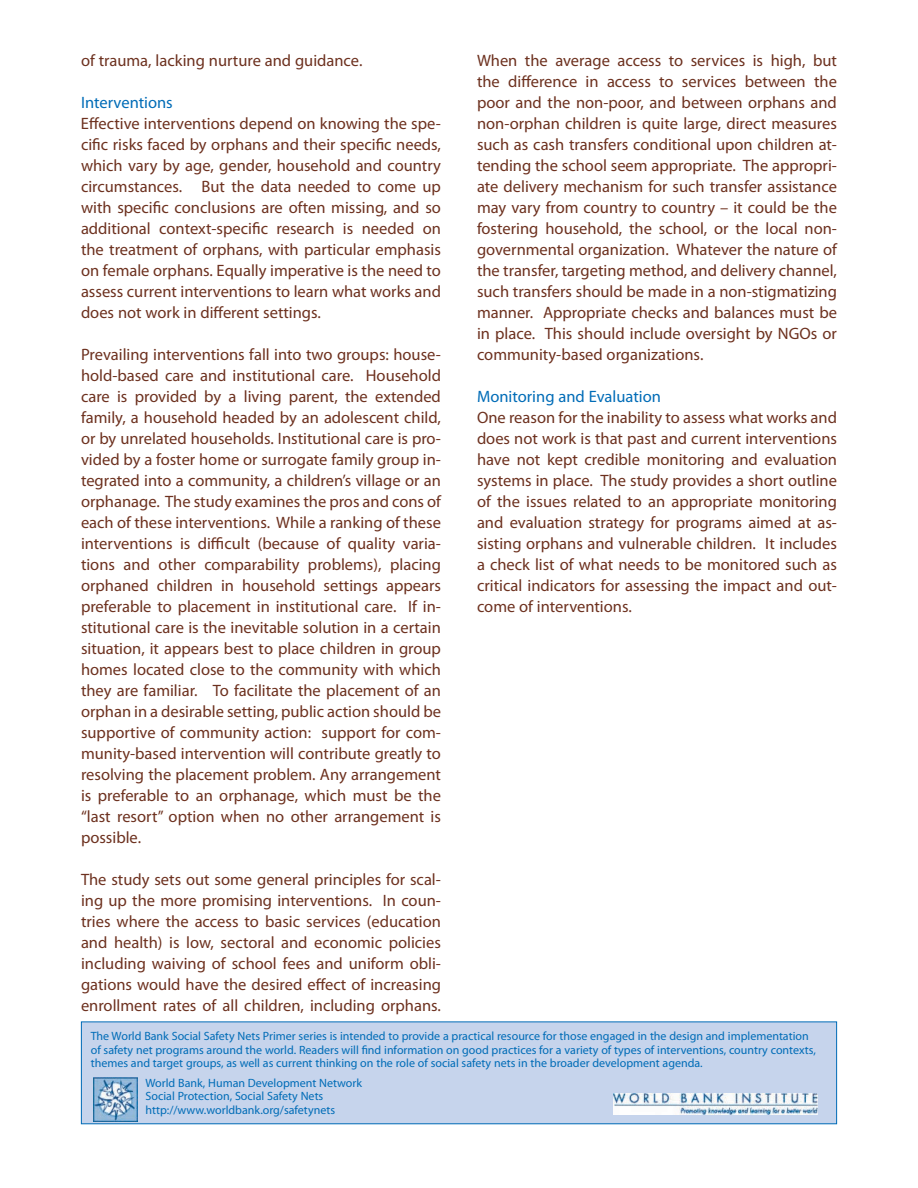
<style>
.page{position:relative;width:918px;height:1188px;background:#fff}
.page>*{position:absolute;margin:0;border:0;box-sizing:border-box;transform-origin:0 0}
.t1{font:16.5px/21px "Adobe Garamond";color:#6d311f;text-align:justify}
.t2{font:16.5px "ITC Officina Serif";color:#006cb7}
.t3{font:16.5px "Arrus BT";color:#6d311f}
.t4{font:12px/13.5px "ITC Officina Serif";color:#006cb7}
</style>
<div class="page">
<div style="left:81px;top:1022px;width:756px;height:102px;background:#c6d4ec"></div>
<div style="left:81px;top:1022px;width:756px;height:102px;border:1px solid #006cb7"></div>
<img style="left:93px;top:1077px;width:45px;height:45px">
<img style="left:614px;top:1094px;width:204px;height:20px">
<p class="t3" style="left:81px;top:52px;width:283px">of trauma, lacking nurture and guidance.</p>
<p class="t2" style="left:81px;top:94px;width:93px">Interventions</p>
<p class="t1" style="left:81px;top:114px;width:362px">Effective interventions depend on knowing the spe&shy;cific risks faced by orphans and their specific needs, which vary by age, gender, household and country circumstances. But the data needed to come up with specific conclusions are often missing, and so additional context-specific research is needed on the treatment of orphans, with particular emphasis on female orphans. Equally imperative is the need to assess current interventions to learn what works and does not work in different settings.</p>
<p class="t1" style="left:81px;top:345px;width:362px">Prevailing interventions fall into two groups: house&shy;hold-based care and institutional care. Household care is provided by a living parent, the extended family, a household headed by an adolescent child, or by unrelated households. Institutional care is pro&shy;vided by a foster home or surrogate family group in&shy;tegrated into a community, a children’s village or an orphanage. The study examines the pros and cons of each of these interventions. While a ranking of these interventions is difficult (because of quality varia&shy;tions and other comparability problems), placing orphaned children in household settings appears preferable to placement in institutional care. If in&shy;stitutional care is the inevitable solution in a certain situation, it appears best to place children in group homes located close to the community with which they are familiar. To facilitate the placement of an orphan in a desirable setting, public action should be supportive of community action: support for com&shy;munity-based intervention will contribute greatly to resolving the placement problem. Any arrangement is preferable to an orphanage, which must be the “last resort” option when no other arrangement is possible.</p>
<p class="t1" style="left:81px;top:870px;width:362px">The study sets out some general principles for scal&shy;ing up the more promising interventions. In coun&shy;tries where the access to basic services (education and health) is low, sectoral and economic policies including waiving of school fees and uniform obli&shy;gations would have the desired effect of increasing enrollment rates of all children, including orphans.</p>
<p class="t1" style="left:477px;top:51px;width:362px">When the average access to services is high, but the difference in access to services between the poor and the non-poor, and between orphans and non-orphan children is quite large, direct measures such as cash transfers conditional upon children at&shy;tending the school seem appropriate. The appropri&shy;ate delivery mechanism for such transfer assistance may vary from country to country – it could be the fostering household, the school, or the local non&shy;governmental organization. Whatever the nature of the transfer, targeting method, and delivery channel, such transfers should be made in a non-stigmatizing manner. Appropriate checks and balances must be in place. This should include oversight by NGOs or community-based organizations.</p>
<p class="t2" style="left:477px;top:388px;width:185px">Monitoring and Evaluation</p>
<p class="t1" style="left:477px;top:408px;width:362px">One reason for the inability to assess what works and does not work is that past and current interventions have not kept credible monitoring and evaluation systems in place. The study provides a short outline of the issues related to an appropriate monitoring and evaluation strategy for programs aimed at as&shy;sisting orphans and vulnerable children. It includes a check list of what needs to be monitored such as critical indicators for assessing the impact and out&shy;come of interventions.</p>
<p class="t4" style="left:91px;top:1030px;width:727px">The World Bank Social Safety Nets Primer series is intended to provide a practical resource for those engaged in the design and implementation of safety net programs around the world. Readers will find information on good practices for a variety of types of interventions, country contexts, themes and target groups, as well as current thinking on the role of social safety nets in the broader development agenda.</p>
<p class="t4" style="left:146px;top:1076px;width:218px">World Bank, Human Development Network<br>Social Protection, Social Safety Nets http://www.worldbank.org/safetynets</p>
</div>
